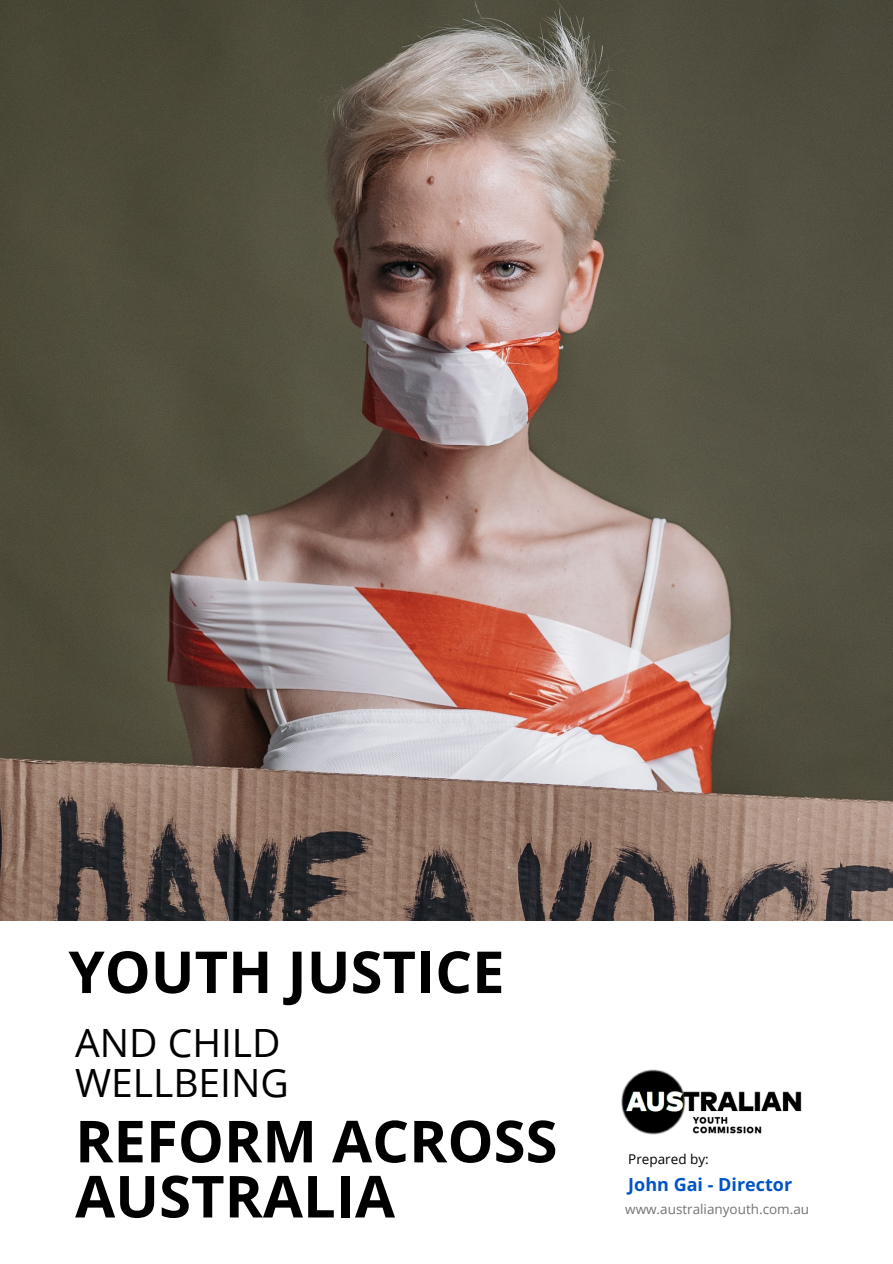
<style>
.page{position:relative;width:893px;height:1264px;background:#fff}
.page>*{position:absolute;margin:0;border:0;box-sizing:border-box;transform-origin:0 0}
.t1{font:700 58.05px/55.1px "Open Sans";color:#000}
.t2{font:700 57.9px "Open Sans";color:#000}
.t3{font:39px/40.5px "Open Sans";color:#000}
.t4{font:700 18px "Open Sans";color:#0054c5}
.t5{font:13.5px "Open Sans";color:#737373}
.t6{font:13.5px "Open Sans";color:#000}
</style>
<div class="page">
<img style="left:0;top:0;width:892px;height:920px">
<img style="left:621px;top:1069px;width:181px;height:66px">
<p class="t2" style="left:68px;top:931px;width:437px">YOUTH JUSTICE</p>
<p class="t3" style="left:75px;top:1021px;width:215px">AND CHILD<br>WELLBEING</p>
<p class="t1" style="left:75px;top:1112px;width:484px">REFORM ACROSS<br>AUSTRALIA</p>
<p class="t6" style="left:628px;top:1149px;width:82px">Prepared by:</p>
<p class="t5" style="left:625px;top:1199px;width:185px">www.australianyouth.com.au</p>
<p class="t4" style="left:628px;top:1171px;width:165px">John Gai - Director</p>
</div>
